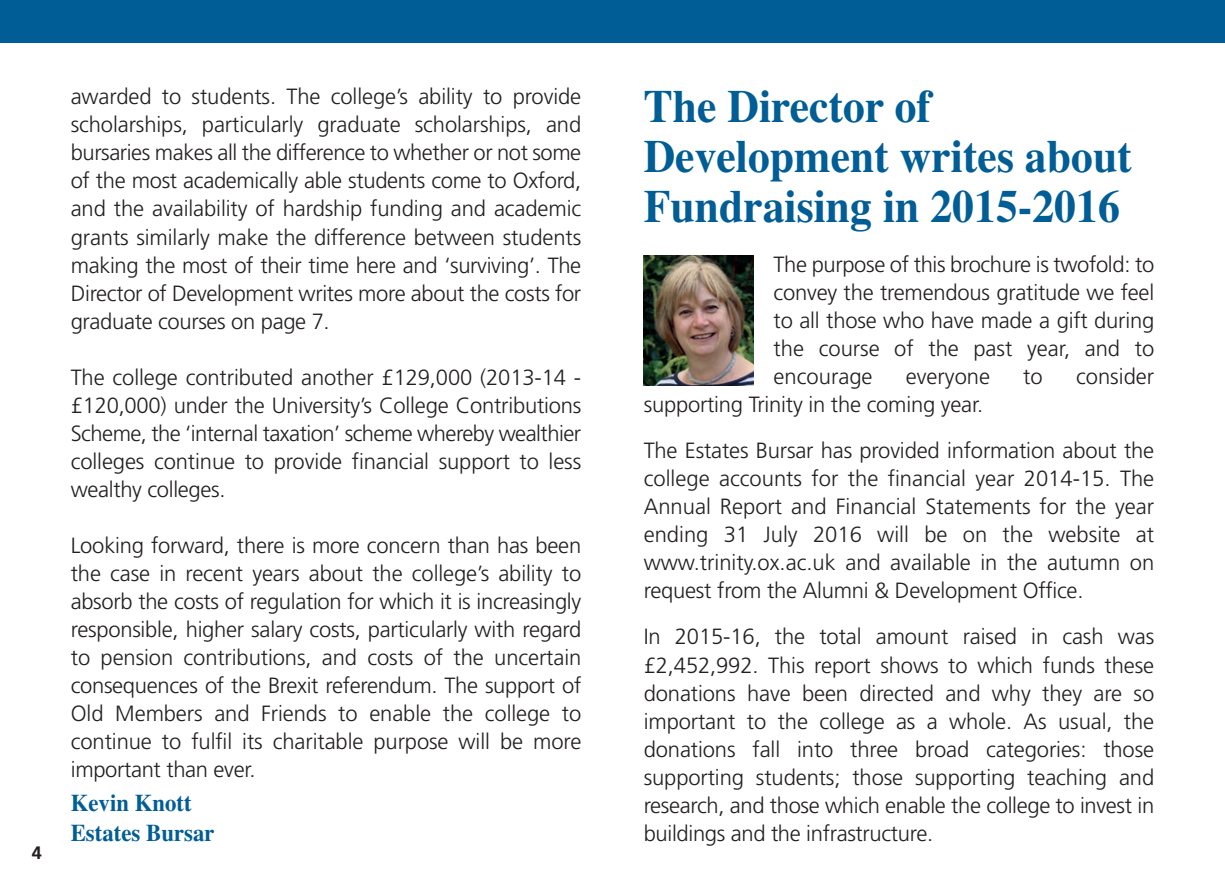
<style>
.page{position:relative;width:1225px;height:885px;background:#fff}
.page>*{position:absolute;margin:0;border:0;box-sizing:border-box;transform-origin:0 0}
.t1{font:700 46px/50px "Times";color:#005d96;scale:.95 1}
.t2{font:700 24px/30px "Times";color:#005d96;scale:.95 1}
.t3{font:300 22px/28px "Frutiger";letter-spacing:-.01em;color:#231f20;text-align:justify}
.t4{font:700 18px "Frutiger";color:#231f20}
</style>
<div class="page">
<div style="left:0;top:0;width:1224px;height:42px;background:#005d96"></div>
<img style="left:643px;top:255px;width:110px;height:130px">
<p class="t4" style="left:32px;top:844px;width:12px">4</p>
<p class="t3" style="left:71px;top:84px;width:512px">awarded to students. The college’s ability to provide scholarships, particularly graduate scholarships, and bursaries makes all the difference to whether or not some of the most academically able students come to Oxford, and the availability of hardship funding and academic grants similarly make the difference between students making the most of their time here and ‘surviving’. The Director of Development writes more about the costs for graduate courses on page 7.</p>
<p class="t3" style="left:71px;top:364px;width:512px">The college contributed another £129,000 (2013-14 - £120,000) under the University’s College Contributions Scheme, the ‘internal taxation’ scheme whereby wealthier colleges continue to provide financial support to less wealthy colleges.</p>
<p class="t3" style="left:71px;top:532px;width:512px">Looking forward, there is more concern than has been the case in recent years about the college’s ability to absorb the costs of regulation for which it is increasingly responsible, higher salary costs, particularly with regard to pension contributions, and costs of the uncertain consequences of the Brexit referendum. The support of Old Members and Friends to enable the college to continue to fulfil its charitable purpose will be more important than ever.</p>
<p class="t2" style="left:71px;top:787px;width:153px">Kevin Knott<br>Estates Bursar</p>
<h1 class="t1" style="left:643px;top:81px;width:515px">The Director of<br>Development writes about<br>Fundraising in 2015-2016</h1>
<p class="t3" style="left:773px;top:252px;width:382px">The purpose of this brochure is twofold: to convey the tremendous gratitude we feel to all those who have made a gift during the course of the past year, and to encourage</p>
<p class="t3" style="left:905px;top:364px;width:86px">everyone</p>
<p class="t3" style="left:1023px;top:364px;width:21px">to</p>
<p class="t3" style="left:1075px;top:364px;width:80px">consider</p>
<p class="t3" style="left:643px;top:383px;width:512px;line-height:46px">supporting Trinity in the coming year.<br>The Estates Bursar has provided information about the</p>
<p class="t3" style="left:643px;top:466px;width:512px">college accounts for the financial year 2014-15. The Annual Report and Financial Statements for the year ending 31 July 2016 will be on the website at www.trinity.ox.ac.uk and available in the autumn on request from the Alumni &amp; Development Office.</p>
<p class="t3" style="left:643px;top:624px;width:512px">In 2015-16, the total amount raised in cash was £2,452,992. This report shows to which funds these donations have been directed and why they are so important to the college as a whole. As usual, the donations fall into three broad categories: those supporting students; those supporting teaching and research, and those which enable the college to invest in buildings and the infrastructure.</p>
</div>
